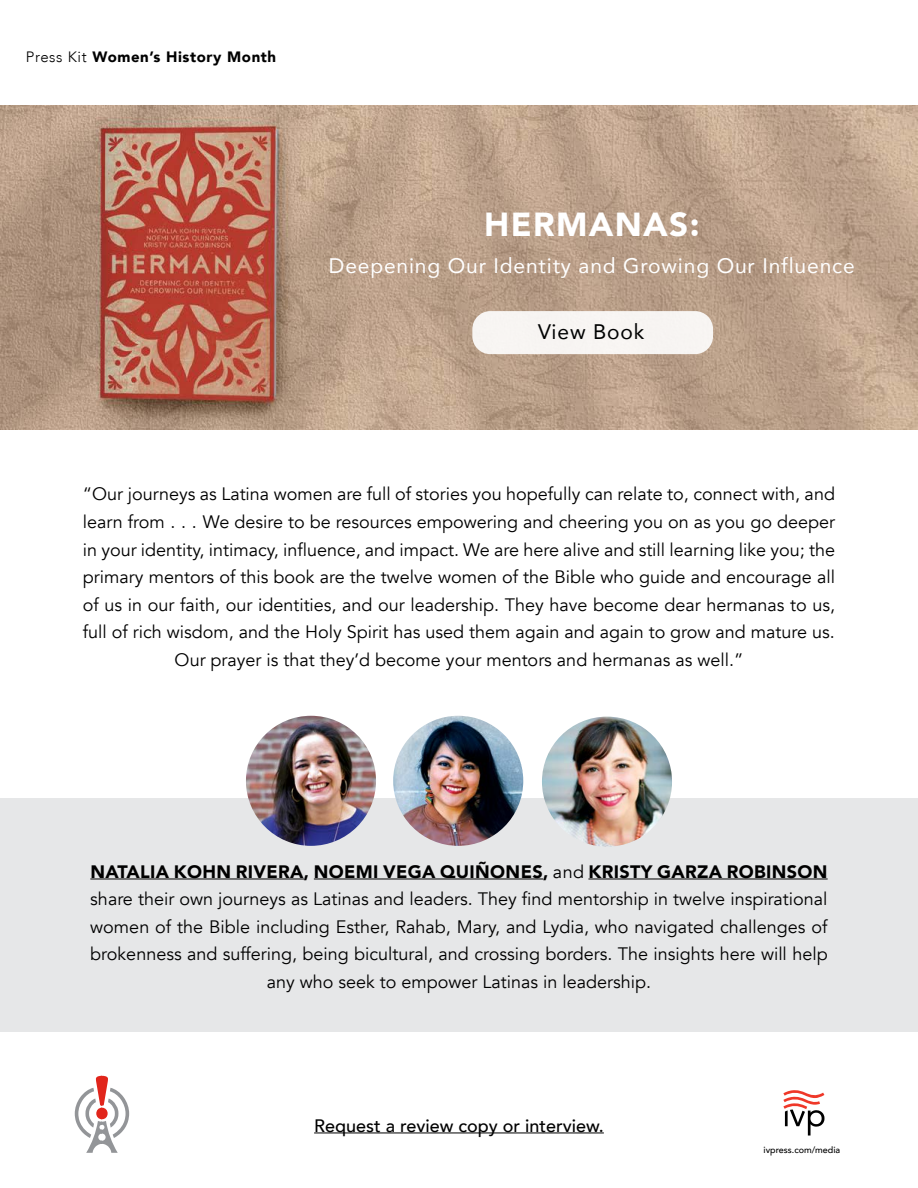
<style>
.page{position:relative;width:918px;height:1188px;background:#fff}
.page>*{position:absolute;margin:0;border:0;box-sizing:border-box;transform-origin:0 0}
.t1{font:900 33.3px "Avenir";letter-spacing:.04em;color:#fff}
.t2{font:21px "Avenir";letter-spacing:.04em;color:#fff}
.t3{font:21px "Avenir";letter-spacing:.04em;color:#000101}
.t4{font:18px/27.6px "Avenir";color:#000;text-align:center}
.t5{font:500 18px "Avenir";color:#000101}
.t6{font:900 15px "Avenir";letter-spacing:.04em;color:#000}
.t7{font:500 9px "Avenir";color:#000101}
.s1{font-weight:300}
.s2{font-weight:900}
</style>
<div class="page">
<svg style="left:783px;top:1090px;width:42px;height:46px"></svg>
<img style="left:0;top:105px;width:918px;height:324px">
<div style="left:472px;top:311px;width:241px;height:43px;background:#f7f5f2;border-radius:18px"></div>
<hr style="left:314px;top:1132px;width:290px;height:1px;background:#000101">
<svg style="left:75px;top:1076px;width:54px;height:77px"></svg>
<div style="left:0;top:799px;width:918px;height:233px;background:#e6e7e8"></div>
<hr style="left:90px;top:879px;width:214px;height:1px;background:#000">
<hr style="left:314px;top:879px;width:229px;height:1px;background:#000">
<hr style="left:588px;top:879px;width:240px;height:1px;background:#000">
<img style="left:246px;top:716px;width:130px;height:130px;border-radius:65px">
<img style="left:393px;top:716px;width:130px;height:130px;border-radius:65px">
<img style="left:542px;top:717px;width:130px;height:130px;border-radius:65px">
<p class="t6" style="left:26px;top:44px;width:252px"><span class="s1">Press Kit</span> Women’s History Month</p>
<h1 class="t1" style="left:484px;top:196px;width:217px">HERMANAS:</h1>
<p class="t2" style="left:329px;top:249px;width:527px">Deepening Our Identity and Growing Our Influence</p>
<p class="t3" style="left:538px;top:315px;width:107px">View Book</p>
<p class="t4" style="left:83px;top:481px;width:754px">“Our journeys as Latina women are full of stories you hopefully can relate to, connect with, and learn from . . . We desire to be resources empowering and cheering you on as you go deeper in your identity, intimacy, influence, and impact. We are here alive and still learning like you; the primary mentors of this book are the twelve women of the Bible who guide and encourage all of us in our faith, our identities, and our leadership. They have become dear hermanas to us, full of rich wisdom, and the Holy Spirit has used them again and again to grow and mature us.<br>Our prayer is that they’d become your mentors and hermanas as well.”</p>
<p class="t4" style="left:90px;top:858px;width:739px"><span class="s2">NATALIA KOHN RIVERA, NOEMI VEGA QUIÑONES,</span> and <span class="s2">KRISTY GARZA ROBINSON </span>share their own journeys as Latinas and leaders. They find mentorship in twelve inspirational women of the Bible including Esther, Rahab, Mary, and Lydia, who navigated challenges of brokenness and suffering, being bicultural, and crossing borders. The insights here will help any who seek to empower Latinas in leadership.</p>
<p class="t5" style="left:314px;top:1110px;width:291px">Request a review copy or interview.</p>
<p class="t7" style="left:764px;top:1142px;width:78px">ivpress.com/media</p>
</div>
